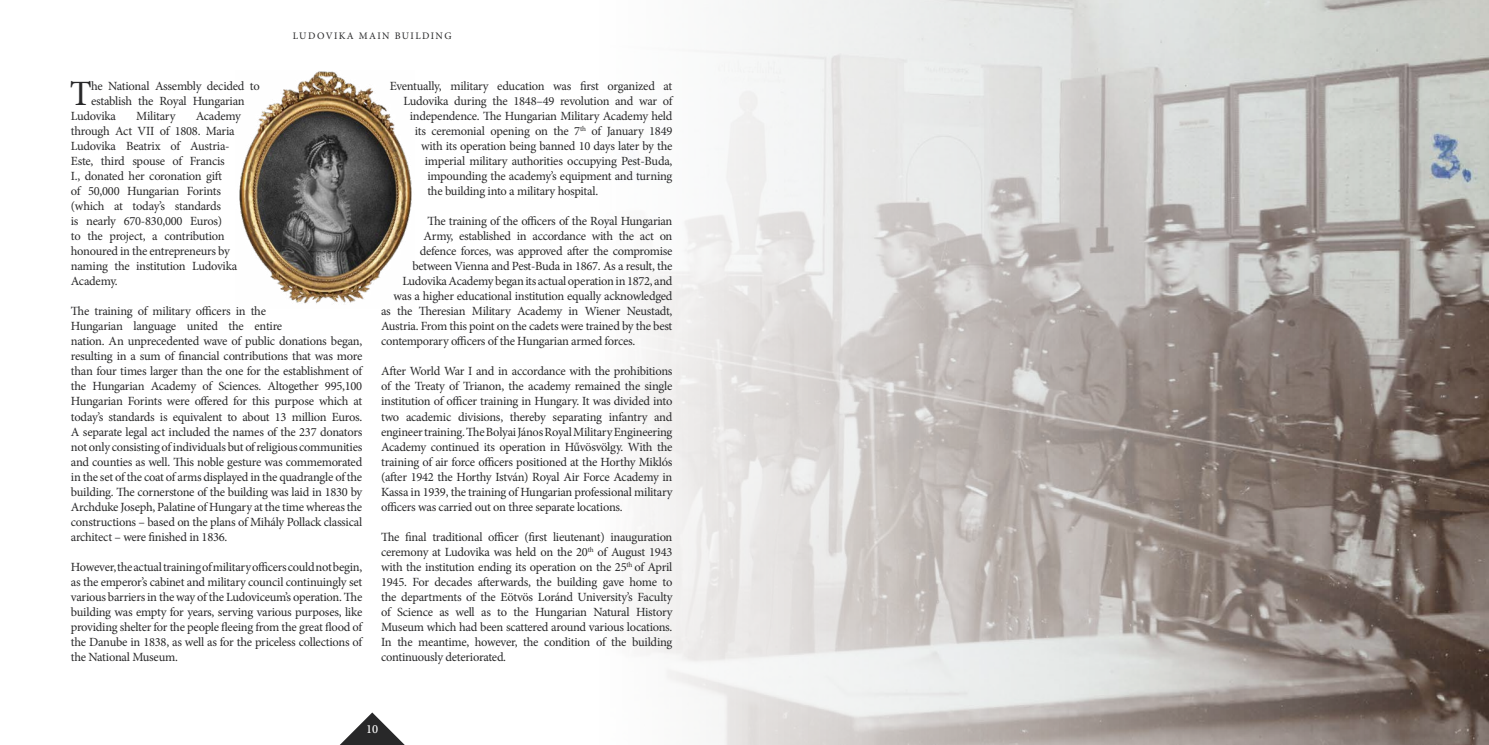
<style>
.page{position:relative;width:1489px;height:745px;background:#fff}
.page>*{position:absolute;margin:0;border:0;box-sizing:border-box;transform-origin:0 0}
.t1{font:35.62px "Minion Pro";color:#282829}
.t2{font:12.5px/15px "Minion Pro";letter-spacing:-.025em;color:#282829;text-align:justify}
.t3{font:500 12.5px "Minion Pro";color:#fff}
.t4{font:10px "Minion Pro";letter-spacing:.14em;color:#282829}
</style>
<div class="page">
<img style="left:640px;top:0;width:848px;height:744px">
<svg style="left:341px;top:712px;width:63px;height:32px"></svg>
<img style="left:239px;top:71px;width:173px;height:233px">
<p class="t4" style="left:293px;top:29px;width:160px">LUDOVIKA MAIN BUILDING</p>
<h1 class="t1" style="left:70px;top:70px;width:23px">T</h1>
<p class="t2" style="left:91px;top:79px;width:170px">he National Assembly decided to</p>
<p class="t2" style="left:91px;top:94px;width:155px">establish the Royal Hungarian</p>
<p class="t2" style="left:71px;top:109px;width:47px">Ludovika</p>
<p class="t2" style="left:136px;top:109px;width:41px">Military</p>
<p class="t2" style="left:71px;top:109px;width:171px;text-align:left;text-indent:125px">Academy through Act VII of 1808. Maria<br>Ludovika Beatrix of Austria-<br>Este, third spouse of Francis<br>I., donated her coronation gift<br>of 50,000 Hungarian Forints (which at today’s standards<br>is nearly 670-830,000 Euros)<br>to the project, a contribution honoured in the entrepreneurs by naming the institution Ludovika<br>Academy.</p>
<p class="t2" style="left:71px;top:304px;width:293px;text-align:left">The training of military officers in the<br>Hungarian language united the entire<br>nation. An unprecedented wave of public donations began, resulting in a sum of financial contributions that was more than four times larger than the one for the establishment of the Hungarian Academy of Sciences. Altogether 995,100<br>Hungarian Forints were offered for this purpose which at today’s standards is equivalent to about 13 million Euros.<br>A separate legal act included the names of the 237 donators not only consisting of individuals but of religious communities and counties as well. This noble gesture was commemorated in the set of the coat of arms displayed in the quadrangle of the building. The cornerstone of the building was laid in 1830 by Archduke Joseph, Palatine of Hungary at the time whereas the constructions – based on the plans of Mihály Pollack classical architect – were finished in 1836.</p>
<p class="t2" style="left:71px;top:559px;width:293px">However, the actual training of military officers could not begin, as the emperor’s cabinet and military council continuingly set various barriers in the way of the Ludoviceum’s operation. The building was empty for years, serving various purposes, like providing shelter for the people fleeing from the great flood of the Danube in 1838, as well as for the priceless collections of the National Museum.</p>
<p class="t2" style="left:390px;top:79px;width:284px">Eventually, military education was first organized at</p>
<p class="t2" style="left:403px;top:94px;width:270px">Ludovika during the 1848–49 revolution and war of</p>
<p class="t2" style="left:410px;top:109px;width:264px">independence. The Hungarian Military Academy held</p>
<p class="t2" style="left:415px;top:124px;width:259px">its ceremonial opening on the 7<sup>th</sup> of January 1849</p>
<p class="t2" style="left:421px;top:139px;width:253px">with its operation being banned 10 days later by the</p>
<p class="t2" style="left:425px;top:154px;width:249px">imperial military authorities occupying Pest-Buda,</p>
<p class="t2" style="left:427px;top:169px;width:246px">impounding the academy’s equipment and turning</p>
<p class="t2" style="left:427px;top:184px;width:172px">the building into a military hospital.</p>
<p class="t2" style="left:427px;top:214px;width:247px">The training of the officers of the Royal Hungarian</p>
<p class="t2" style="left:423px;top:229px;width:250px">Army, established in accordance with the act on</p>
<p class="t2" style="left:420px;top:244px;width:254px">defence forces, was approved after the compromise</p>
<p class="t2" style="left:412px;top:259px;width:262px">between Vienna and Pest-Buda in 1867. As a result, the</p>
<p class="t2" style="left:402px;top:274px;width:271px">Ludovika Academy began its actual operation in 1872, and</p>
<p class="t2" style="left:393px;top:289px;width:280px">was a higher educational institution equally acknowledged</p>
<p class="t2" style="left:381px;top:304px;width:293px">as the Theresian Military Academy in Wiener Neustadt,</p>
<p class="t2" style="left:381px;top:319px;width:293px">Austria. From this point on the cadets were trained by the best</p>
<p class="t2" style="left:381px;top:334px;width:256px">contemporary officers of the Hungarian armed forces.</p>
<p class="t2" style="left:381px;top:364px;width:293px">After World War I and in accordance with the prohibitions of the Treaty of Trianon, the academy remained the single institution of officer training in Hungary. It was divided into two academic divisions, thereby separating infantry and engineer training. The Bolyai János Royal Military Engineering Academy continued its operation in Hűvösvölgy. With the training of air force officers positioned at the Horthy Miklós (after 1942 the Horthy István) Royal Air Force Academy in Kassa in 1939, the training of Hungarian professional military officers was carried out on three separate locations.</p>
<p class="t2" style="left:381px;top:529px;width:293px">The final traditional officer (first lieutenant) inauguration ceremony at Ludovika was held on the 20<sup>th</sup> of August 1943 with the institution ending its operation on the 25<sup>th</sup> of April 1945. For decades afterwards, the building gave home to the departments of the Eötvös Loránd University’s Faculty of Science as well as to the Hungarian Natural History Museum which had been scattered around various locations.<br>In the meantime, however, the condition of the building continuously deteriorated.</p>
<p class="t3" style="left:366px;top:720px;width:14px">10</p>
</div>
